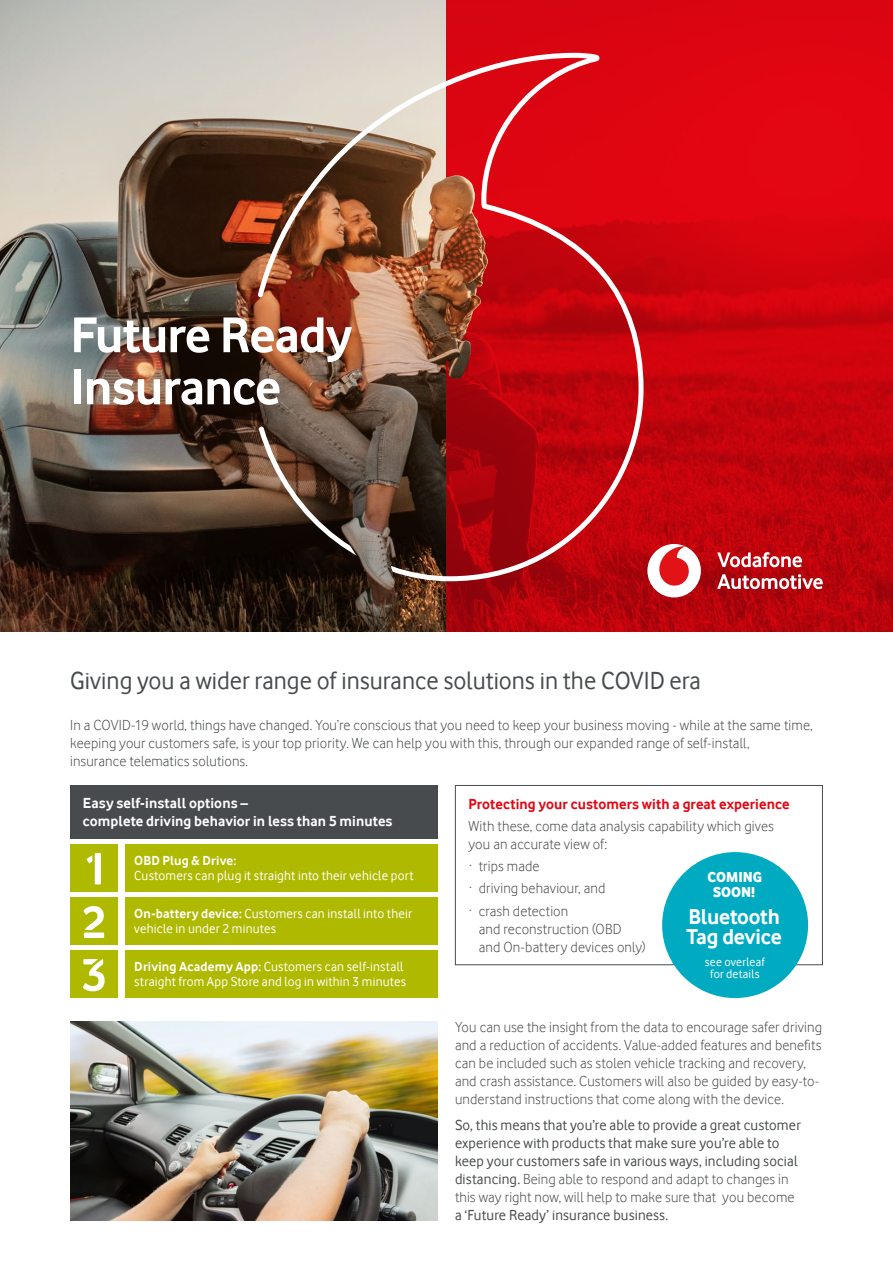
<style>
.page{position:relative;width:893px;height:1263px;background:#fff}
.page>*{position:absolute;margin:0;border:0;box-sizing:border-box;transform-origin:0 0}
.t1{font:700 52.05px/52.1px "Vodafone Rg";letter-spacing:-.02em;color:#fff}
.t2{font:25.5px "Vodafone Rg";color:#484b4d}
.t3{font:700 22.2px/19.8px "Vodafone Rg";letter-spacing:-.01em;color:#fff}
.t4{font:15px/18px "Vodafone Lt";letter-spacing:.01em;color:#484b4d}
.t5{font:15px/18px "Vodafone Rg";letter-spacing:.01em;color:#484b4d}
.t6{font:700 15px/18px "Vodafone Rg";letter-spacing:.005em;color:#fff}
.t7{font:700 15px "Vodafone Rg";letter-spacing:.005em;color:#e30613}
.t8{font:14.85px/14.9px "Vodafone Ex B";color:#fff;text-align:center}
.t9{font:13.5px/15px "Vodafone Rg";letter-spacing:.015em;color:#fff}
.t10{font:700 13.5px "Vodafone Rg";letter-spacing:.015em;color:#fff}
.t11{font:12.3px/12.3px "Vodafone Rg";letter-spacing:.015em;color:#fff;text-align:center}
.s1{font-weight:700}
.s2{font-family:"Vodafone Rg"}
</style>
<div class="page">
<img style="left:0;top:0;width:446px;height:631px">
<img style="left:446px;top:0;width:447px;height:631px">
<div style="left:647px;top:544px;width:54px;height:53px;background:#fff;border-radius:50%"></div>
<svg style="left:659px;top:546px;width:30px;height:40px"></svg>
<svg style="left:717px;top:552px;width:85px;height:15px"></svg>
<svg style="left:717px;top:574px;width:106px;height:15px"></svg>
<div style="left:70px;top:844px;width:47px;height:48px;background:#afb900"></div>
<div style="left:70px;top:897px;width:47px;height:48px;background:#afb900"></div>
<div style="left:70px;top:950px;width:47px;height:48px;background:#afb900"></div>
<div style="left:70px;top:785px;width:368px;height:54px;background:#484b4d"></div>
<div style="left:126px;top:844px;width:312px;height:48px;background:#afb900"></div>
<div style="left:126px;top:897px;width:312px;height:48px;background:#afb900"></div>
<div style="left:126px;top:950px;width:312px;height:48px;background:#afb900"></div>
<svg style="left:87px;top:855px;width:5px;height:8px"></svg>
<div style="left:95px;top:853px;width:6px;height:31px;background:#fff"></div>
<svg style="left:83px;top:906px;width:21px;height:32px"></svg>
<svg style="left:83px;top:959px;width:22px;height:32px"></svg>
<div style="left:455px;top:785px;width:368px;height:180px;border:1px solid #484b4d"></div>
<img style="left:70px;top:1022px;width:368px;height:198px">
<div style="left:662px;top:852px;width:146px;height:146px;background:#00abc2;border-radius:50%"></div>
<img style="left:254px;top:50px;width:392px;height:555px">
<h1 class="t1" style="left:70px;top:308px;width:283px">Future Ready<br>Insurance</h1>
<h2 class="t2" style="left:70px;top:666px;width:632px">Giving you a wider range of insurance solutions in the COVID era</h2>
<p class="t4" style="left:70px;top:716px;width:744px">In a COVID-19 world, things have changed. You’re conscious that you need to keep your business moving - while at the same time, keeping your customers safe, is your top priority. We can help you with this, through our expanded range of self-install,<br>insurance telematics solutions.</p>
<p class="t6" style="left:83px;top:794px;width:311px">Easy self-install options –<br>complete driving behavior in less than 5 minutes</p>
<p class="t10" style="left:134px;top:853px;width:103px">OBD Plug &amp; Drive:</p>
<p class="t9" style="left:134px;top:868px;width:281px">Customers can plug it straight into their vehicle port</p>
<p class="t9" style="left:134px;top:906px;width:279px"><span class="s1">On-battery device:</span> Customers can install into their vehicle in under 2 minutes</p>
<p class="t9" style="left:134px;top:959px;width:273px"><span class="s1">Driving Academy App:</span> Customers can self-install straight from App Store and log in within 3 minutes</p>
<p class="t4" style="left:455px;top:1018px;width:368px">You can use the insight from the data to encourage safer driving and a reduction of accidents. Value-added features and benefits can be included such as stolen vehicle tracking and recovery, and crash assistance. Customers will also be guided by easy-to&shy;understand instructions that come along with the device.</p>
<p class="t5" style="left:455px;top:1116px;width:347px">So, this means that you’re able to provide a great customer experience with products that make sure you’re able to keep your customers safe in various ways, including social</p>
<p class="t4" style="left:455px;top:1170px;width:341px"><span class="s2">distancing.</span> Being able to respond and adapt to changes in this way right now, will help to make sure that you become</p>
<p class="t5" style="left:455px;top:1206px;width:215px">a ‘Future Ready’ insurance business.</p>
<p class="t7" style="left:468px;top:795px;width:323px">Protecting your customers with a great experience</p>
<p class="t4" style="left:468px;top:817px;width:307px">With these, come data analysis capability which gives you an accurate view of:</p>
<p class="t4" style="left:468px;top:855px;width:138px;line-height:22.2px">· trips made<br>· driving behaviour, and · crash detection</p>
<p class="t4" style="left:479px;top:919px;width:168px">and reconstruction (OBD and On-battery devices only)</p>
<p class="t8" style="left:708px;top:869px;width:56px">COMING<br>SOON!</p>
<h3 class="t3" style="left:686px;top:906px;width:97px">Bluetooth<br>Tag device</h3>
<p class="t11" style="left:705px;top:955px;width:61px">see overleaf for details</p>
</div>
